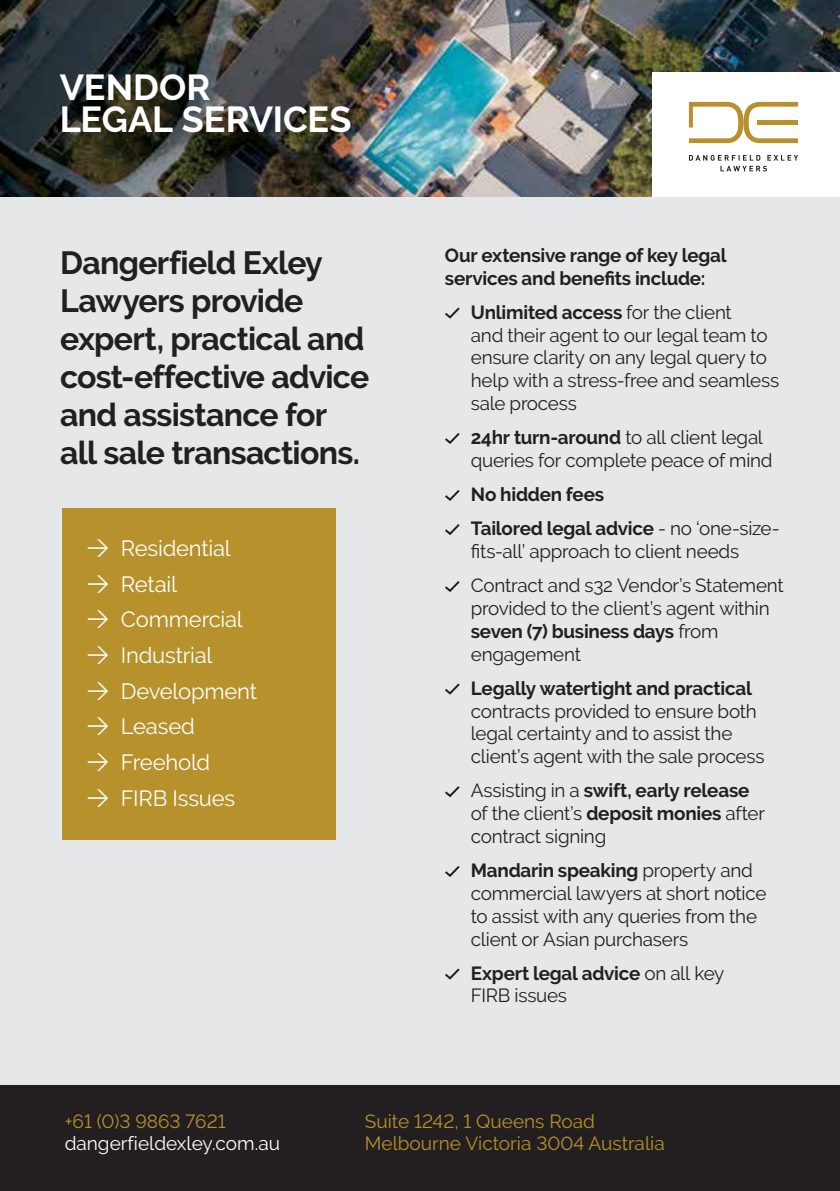
<style>
.page{position:relative;width:840px;height:1191px;background:#fff}
.page>*{position:absolute;margin:0;border:0;box-sizing:border-box;transform-origin:0 0}
.t1{font:700 36px/32.2px "Raleway";color:#fff}
.t2{font:700 32px/38px "Raleway";letter-spacing:-.025em;color:#231f20}
.t3{font:22px/35.6px "Raleway";letter-spacing:-.01em;color:#fff}
.t4{font:19px/22.8px "Raleway";letter-spacing:-.015em;color:#231f20}
.t5{font:700 19px/22.8px "Raleway";letter-spacing:-.015em;color:#231f20}
.t6{font:19px/22px "Raleway";color:#b7912b}
.t7{font:19px "Raleway";color:#fff}
.s1{font-weight:700}
.s2{font-weight:400}
.s3{font-family:"DIN"}
</style>
<div class="page">
<div style="left:0;top:0;width:839px;height:1191px;background:#e6e7e8"></div>
<img style="left:0;top:0;width:839px;height:196px">
<svg style="left:445px;top:307px;width:15px;height:12px"></svg>
<svg style="left:445px;top:433px;width:15px;height:11px"></svg>
<svg style="left:445px;top:490px;width:15px;height:11px"></svg>
<svg style="left:445px;top:524px;width:15px;height:11px"></svg>
<svg style="left:445px;top:581px;width:15px;height:11px"></svg>
<svg style="left:445px;top:683px;width:15px;height:12px"></svg>
<svg style="left:445px;top:786px;width:15px;height:12px"></svg>
<svg style="left:445px;top:866px;width:15px;height:11px"></svg>
<svg style="left:445px;top:968px;width:15px;height:12px"></svg>
<div style="left:0;top:1085px;width:839px;height:106px;background:#231f20"></div>
<div style="left:652px;top:72px;width:187px;height:124px;background:#fff"></div>
<svg style="left:688px;top:102px;width:109px;height:41px"></svg>
<svg style="left:688px;top:155px;width:109px;height:16px"></svg>
<div style="left:62px;top:509px;width:274px;height:331px;background:#b7912b"></div>
<h1 class="t1" style="left:60px;top:71px;width:293px">VENDOR<br>LEGAL SERVICES</h1>
<h2 class="t2" style="left:60px;top:244px;width:310px">Dangerfield Exley<br>Lawyers provide expert, practical and cost-effective advice and assistance for all sale transactions.</h2>
<p class="t5" style="left:444px;top:244px;width:283px">Our extensive range of key legal services and benefits include:</p>
<p class="t4" style="left:470px;top:300px;width:310px"><span class="s1">Unlimited access</span> for the client<br>and their agent to our legal team to ensure clarity on any legal query to help with a stress-free and seamless sale process</p>
<p class="t4" style="left:470px;top:426px;width:303px"><span class="s1">24hr turn-around</span> to all client legal queries for complete peace of mind</p>
<p class="t5" style="left:470px;top:477px;width:310px;line-height:34.2px">No hidden fees<br>Tailored legal advice <span class="s2">- no ‘one-size-</span></p>
<p class="t4" style="left:470px;top:534px;width:314px;line-height:34.2px">fits-all’ approach to client needs<br>Contract and s32 Vendor’s Statement</p>
<p class="t4" style="left:470px;top:597px;width:300px">provided to the client’s agent within <span class="s1">seven (7) business days</span> from engagement</p>
<p class="t5" style="left:470px;top:676px;width:282px">Legally watertight and practical</p>
<p class="t4" style="left:470px;top:699px;width:295px">contracts provided to ensure both legal certainty and to assist the client’s agent with the sale process</p>
<p class="t4" style="left:470px;top:779px;width:295px">Assisting in a <span class="s1">swift, early release </span>of the client’s <span class="s1">deposit monies</span> after contract signing</p>
<p class="t4" style="left:470px;top:859px;width:297px"><span class="s1">Mandarin speaking</span> property and commercial lawyers at short notice to assist with any queries from the client or Asian purchasers</p>
<p class="t4" style="left:470px;top:961px;width:255px"><span class="s1">Expert legal advice</span> on all key<br>FIRB issues</p>
<p class="t3" style="left:87px;top:530px;width:172px"><span class="s3">&gt;</span> Residential <span class="s3">&gt;</span> Retail<br><span class="s3">&gt;</span> Commercial <span class="s3">&gt;</span> Industrial<br><span class="s3">&gt;</span> Development <span class="s3">&gt;</span> Leased<br><span class="s3">&gt;</span> Freehold<br><span class="s3">&gt;</span> FIRB Issues</p>
<p class="t6" style="left:65px;top:1110px;width:162px">+61 (0)3 9863 7621</p>
<p class="t7" style="left:65px;top:1132px;width:217px">dangerfieldexley.com.au</p>
<p class="t6" style="left:365px;top:1110px;width:301px">Suite 1242, 1 Queens Road<br>Melbourne Victoria 3004 Australia</p>
</div>
